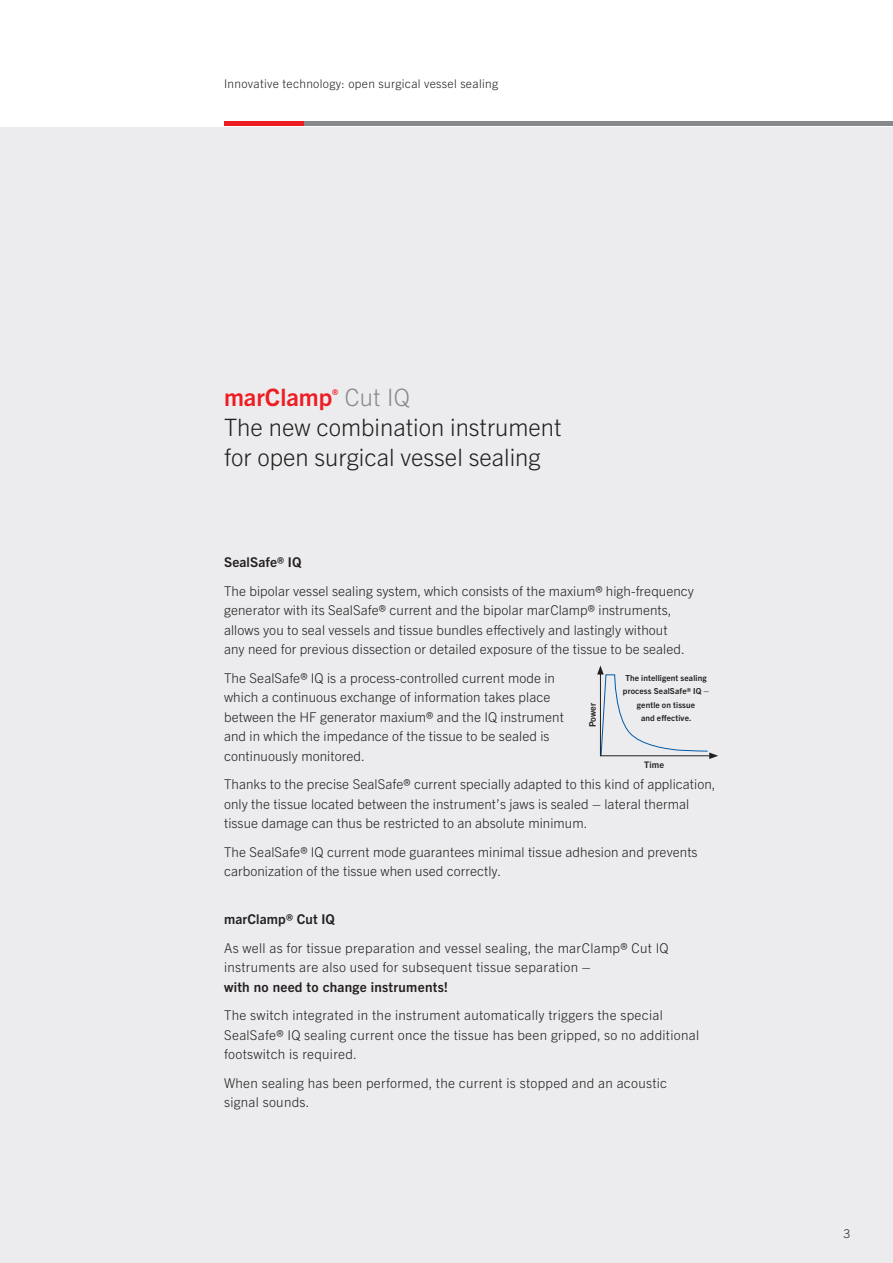
<style>
.page{position:relative;width:893px;height:1263px;background:#fff}
.page>*{position:absolute;margin:0;border:0;box-sizing:border-box;transform-origin:0 0}
.t1{font:300 24px/30px "Trade Gothic Next LT Pro";color:#231f20}
.t2{font:300 13.5px/19.5px "Trade Gothic Next LT Pro";letter-spacing:.005em;color:#231f20}
.t3{font:700 13.5px "Trade Gothic Next LT Pro";letter-spacing:.02em;color:#231f20}
.t4{font:300 12px "Trade Gothic Next LT Pro";letter-spacing:.025em;color:#231f20}
.t5{font:700 9px "Trade Gothic Next LT Pro";letter-spacing:.015em;color:#231f20}
.t6{font:700 8.25px/13.5px "Trade Gothic Next LT Pro";letter-spacing:.015em;color:#231f20;text-align:center}
.s1{font-weight:700;color:#ee1d23}
.s2{color:#87898c}
</style>
<div class="page">
<div style="left:0;top:128px;width:893px;height:1135px;background:#ececee"></div>
<hr style="left:224px;top:121px;width:80px;height:4px;background:#ee1d23">
<hr style="left:304px;top:121px;width:589px;height:4px;background:#87898c">
<svg style="left:597px;top:665px;width:121px;height:94px"></svg>
<p class="t4" style="left:224px;top:75px;width:276px">Innovative technology: open surgical vessel sealing</p>
<h1 class="t1" style="left:224px;top:380px;width:339px"><span class="s1">marClamp</span><sup>®</sup> <span class="s2">Cut IQ<br></span>The new combination instrument for open surgical vessel sealing</h1>
<p class="t3" style="left:224px;top:553px;width:79px">SealSafe® IQ</p>
<p class="t2" style="left:224px;top:580px;width:471px">The bipolar vessel sealing system, which consists of the maxium® high-frequency generator with its SealSafe® current and the bipolar marClamp® instruments, allows you to seal vessels and tissue bundles effectively and lastingly without<br>any need for previous dissection or detailed exposure of the tissue to be sealed.</p>
<p class="t2" style="left:224px;top:667px;width:341px">The SealSafe® IQ is a process-controlled current mode in which a continuous exchange of information takes place between the HF generator maxium® and the IQ instrument and in which the impedance of the tissue to be sealed is continuously monitored.</p>
<p class="t2" style="left:224px;top:773px;width:493px">Thanks to the precise SealSafe® current specially adapted to this kind of application, only the tissue located between the instrument’s jaws is sealed – lateral thermal tissue damage can thus be restricted to an absolute minimum.</p>
<p class="t2" style="left:224px;top:841px;width:475px">The SealSafe® IQ current mode guarantees minimal tissue adhesion and prevents carbonization of the tissue when used correctly.</p>
<p class="t3" style="left:224px;top:910px;width:112px">marClamp® Cut IQ</p>
<p class="t2" style="left:224px;top:937px;width:446px">As well as for tissue preparation and vessel sealing, the marClamp® Cut IQ instruments are also used for subsequent tissue separation –</p>
<p class="t3" style="left:224px;top:977px;width:225px">with no need to change instruments!</p>
<p class="t2" style="left:224px;top:1004px;width:477px">The switch integrated in the instrument automatically triggers the special<br>SealSafe® IQ sealing current once the tissue has been gripped, so no additional footswitch is required.</p>
<p class="t2" style="left:224px;top:1072px;width:444px">When sealing has been performed, the current is stopped and an acoustic signal sounds.</p>
<p class="t6" style="left:623px;top:670px;width:88px">The intelligent sealing process SealSafe® IQ – gentle on tissue<br>and effective.</p>
<p class="t5" style="left:586px;top:727px;width:26px;rotate:-90deg">Power</p>
<p class="t5" style="left:644px;top:758px;width:21px">Time</p>
<p class="t4" style="left:844px;top:1225px;width:8px">3</p>
</div>
